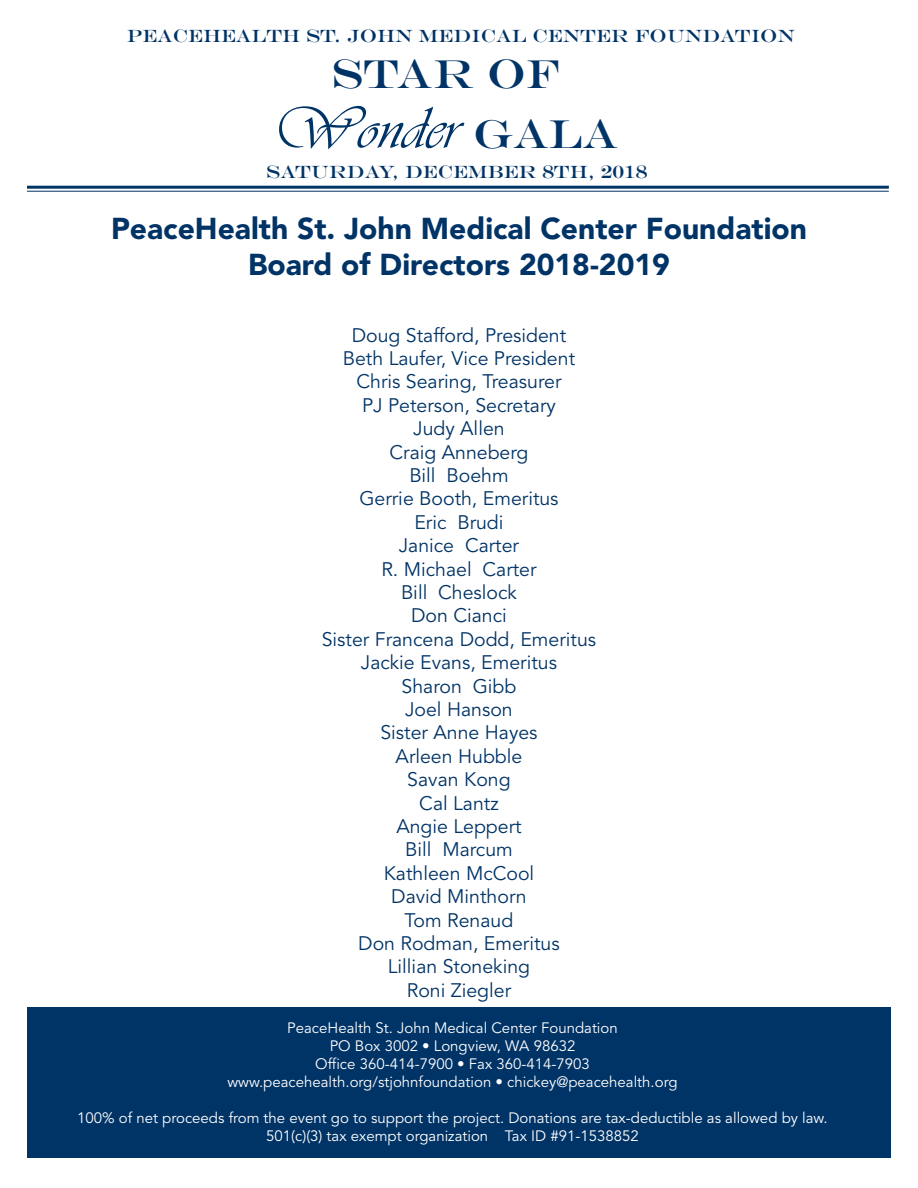
<style>
.page{position:relative;width:918px;height:1188px;background:#fff}
.page>*{position:absolute;margin:0;border:0;box-sizing:border-box;transform-origin:0 0}
.t1{font:61.5px "Vivaldii";color:#036}
.t2{font:40.95px "Engravers";color:#036}
.t3{font:900 30px/36px "Avenir";color:#036;text-align:center}
.t4{font:19.5px "Avenir";color:#036}
.t5{font:18px "Engravers";color:#036}
.t6{font:15px/18px "Avenir";color:#fff;text-align:center}
.s1{font-family:"Engravers";font-size:40.95px}
</style>
<div class="page">
<div style="left:27px;top:1008px;width:864px;height:150px;background:#036"></div>
<hr style="left:27px;top:186px;width:862px;height:3px;background:#036">
<hr style="left:27px;top:191px;width:862px;height:1px;background:#036">
<p class="t5" style="left:127px;top:25px;width:670px">PEACEHEALTH ST. JOHN MEDICAL CENTER FOUNDATION</p>
<h2 class="t2" style="left:331px;top:50px;width:230px">STAR OF</h2>
<h1 class="t1" style="left:273px;top:92px;width:347px">Wonder <span class="s1">GALA</span></h1>
<p class="t5" style="left:266px;top:161px;width:383px">SATURDAY, DECEMBER 8TH, 2018</p>
<p class="t3" style="left:111px;top:210px;width:698px">PeaceHealth St. John Medical Center Foundation<br>Board of Directors 2018-2019</p>
<p class="t4" style="left:352px;top:324px;width:216px">Doug Stafford, President</p>
<p class="t4" style="left:343px;top:347px;width:234px">Beth Laufer, Vice President</p>
<p class="t4" style="left:356px;top:370px;width:207px">Chris Searing, Treasurer</p>
<p class="t4" style="left:362px;top:394px;width:195px">PJ Peterson, Secretary</p>
<p class="t4" style="left:413px;top:417px;width:93px">Judy Allen</p>
<p class="t4" style="left:389px;top:441px;width:141px">Craig Anneberg</p>
<p class="t4" style="left:409px;top:464px;width:101px">Bill Boehm</p>
<p class="t4" style="left:359px;top:487px;width:201px">Gerrie Booth, Emeritus</p>
<p class="t4" style="left:414px;top:511px;width:91px">Eric Brudi</p>
<p class="t4" style="left:399px;top:534px;width:122px">Janice Carter</p>
<p class="t4" style="left:381px;top:558px;width:157px">R. Michael Carter</p>
<p class="t4" style="left:401px;top:581px;width:117px">Bill Cheslock</p>
<p class="t4" style="left:411px;top:604px;width:97px">Don Cianci</p>
<p class="t4" style="left:322px;top:628px;width:276px">Sister Francena Dodd, Emeritus</p>
<p class="t4" style="left:361px;top:651px;width:198px">Jackie Evans, Emeritus</p>
<p class="t4" style="left:402px;top:675px;width:116px">Sharon Gibb</p>
<p class="t4" style="left:405px;top:698px;width:109px">Joel Hanson</p>
<p class="t4" style="left:380px;top:721px;width:159px">Sister Anne Hayes</p>
<p class="t4" style="left:396px;top:745px;width:128px">Arleen Hubble</p>
<p class="t4" style="left:407px;top:768px;width:105px">Savan Kong</p>
<p class="t4" style="left:419px;top:792px;width:81px">Cal Lantz</p>
<p class="t4" style="left:396px;top:815px;width:127px">Angie Leppert</p>
<p class="t4" style="left:405px;top:838px;width:109px">Bill Marcum</p>
<p class="t4" style="left:384px;top:862px;width:152px">Kathleen McCool</p>
<p class="t4" style="left:391px;top:885px;width:137px">David Minthorn</p>
<p class="t4" style="left:405px;top:909px;width:110px">Tom Renaud</p>
<p class="t4" style="left:358px;top:932px;width:203px">Don Rodman, Emeritus</p>
<p class="t4" style="left:388px;top:955px;width:144px">Lillian Stoneking</p>
<p class="t4" style="left:407px;top:979px;width:106px">Roni Ziegler</p>
<p class="t6" style="left:227px;top:1019px;width:452px">PeaceHealth St. John Medical Center Foundation<br>PO Box 3002 • Longview, WA 98632<br>Office 360-414-7900 • Fax 360-414-7903 www.peacehealth.org/stjohnfoundation • chickey@peacehealth.org</p>
<p class="t6" style="left:77px;top:1109px;width:752px">100% of net proceeds from the event go to support the project. Donations are tax-deductible as allowed by law.<br>501(c)(3) tax exempt organization Tax ID #91-1538852</p>
</div>
